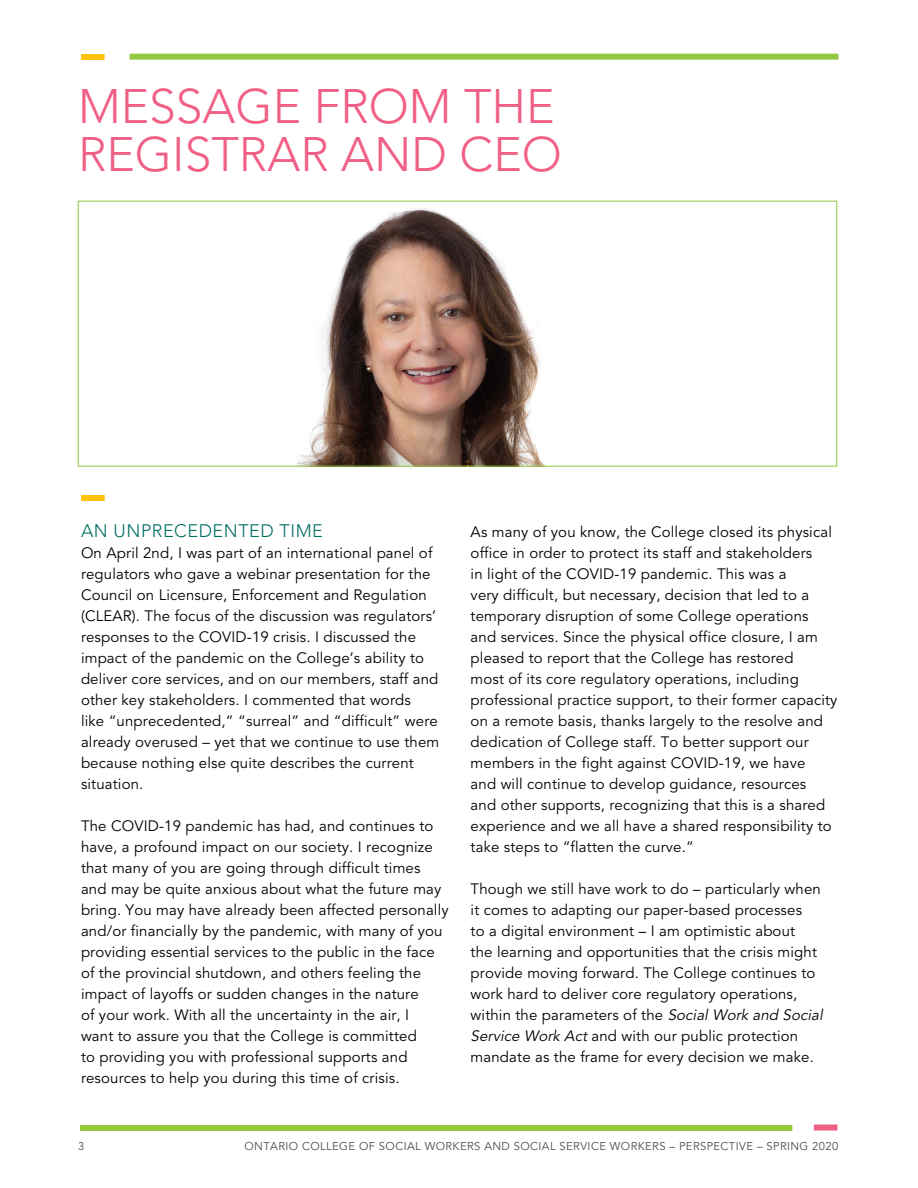
<style>
.page{position:relative;width:918px;height:1188px;background:#fff}
.page>*{position:absolute;margin:0;border:0;box-sizing:border-box;transform-origin:0 0}
.Main_Heading{font:300 48px/48px "Avenir";color:#f05f85}
.SubOption_3{font:300 18px "Avenir";letter-spacing:.03em;color:#006e63}
.Body_Copy{font:15px/21px "Avenir";letter-spacing:.01em;color:#000}
.t1{font:11.25px "Avenir";letter-spacing:.035em;color:#4d4d4f}
.s1{font-style:italic}
</style>
<div class="page">
<div style="left:80px;top:1125px;width:712px;height:6px;background:#92c83e"></div>
<div style="left:814px;top:1125px;width:23px;height:6px;background:#f05f85"></div>
<img style="left:297px;top:208px;width:247px;height:256px">
<div style="left:78px;top:201px;width:759px;height:265px;border:1px solid #92c83e"></div>
<div style="left:81px;top:495px;width:24px;height:6px;background:#ffc20e"></div>
<div style="left:130px;top:54px;width:708px;height:6px;background:#92c83e"></div>
<div style="left:81px;top:54px;width:24px;height:6px;background:#ffc20e"></div>
<p class="Main_Heading" style="left:78px;top:83px;width:485px">MESSAGE FROM THE<br>REGISTRAR AND CEO</p>
<p class="SubOption_3" style="left:81px;top:520px;width:243px">AN UNPRECEDENTED TIME</p>
<p class="Body_Copy" style="left:81px;top:543px;width:360px">On April 2nd, I was part of an international panel of regulators who gave a webinar presentation for the Council on Licensure, Enforcement and Regulation (CLEAR). The focus of the discussion was regulators’ responses to the COVID-19 crisis. I discussed the impact of the pandemic on the College’s ability to deliver core services, and on our members, staff and other key stakeholders. I commented that words<br>like “unprecedented,” “surreal” and “difficult” were already overused – yet that we continue to use them because nothing else quite describes the current situation.</p>
<p class="Body_Copy" style="left:81px;top:816px;width:369px">The COVID-19 pandemic has had, and continues to have, a profound impact on our society. I recognize that many of you are going through difficult times and may be quite anxious about what the future may bring. You may have already been affected personally and/or financially by the pandemic, with many of you providing essential services to the public in the face of the provincial shutdown, and others feeling the impact of layoffs or sudden changes in the nature<br>of your work. With all the uncertainty in the air, I<br>want to assure you that the College is committed<br>to providing you with professional supports and resources to help you during this time of crisis.</p>
<p class="Body_Copy" style="left:471px;top:522px;width:368px">As many of you know, the College closed its physical office in order to protect its staff and stakeholders<br>in light of the COVID-19 pandemic. This was a<br>very difficult, but necessary, decision that led to a temporary disruption of some College operations and services. Since the physical office closure, I am pleased to report that the College has restored<br>most of its core regulatory operations, including professional practice support, to their former capacity on a remote basis, thanks largely to the resolve and dedication of College staff. To better support our members in the fight against COVID-19, we have<br>and will continue to develop guidance, resources<br>and other supports, recognizing that this is a shared experience and we all have a shared responsibility to take steps to “flatten the curve.”</p>
<p class="Body_Copy" style="left:471px;top:879px;width:357px">Though we still have work to do – particularly when it comes to adapting our paper-based processes<br>to a digital environment – I am optimistic about<br>the learning and opportunities that the crisis might provide moving forward. The College continues to work hard to deliver core regulatory operations, within the parameters of the <span class="s1">Social Work and Social Service Work Act</span> and with our public protection mandate as the frame for every decision we make.</p>
<p class="t1" style="left:78px;top:1139px;width:8px">3</p>
<p class="t1" style="left:244px;top:1139px;width:596px">ONTARIO COLLEGE OF SOCIAL WORKERS AND SOCIAL SERVICE WORKERS – PERSPECTIVE – SPRING 2020</p>
</div>
